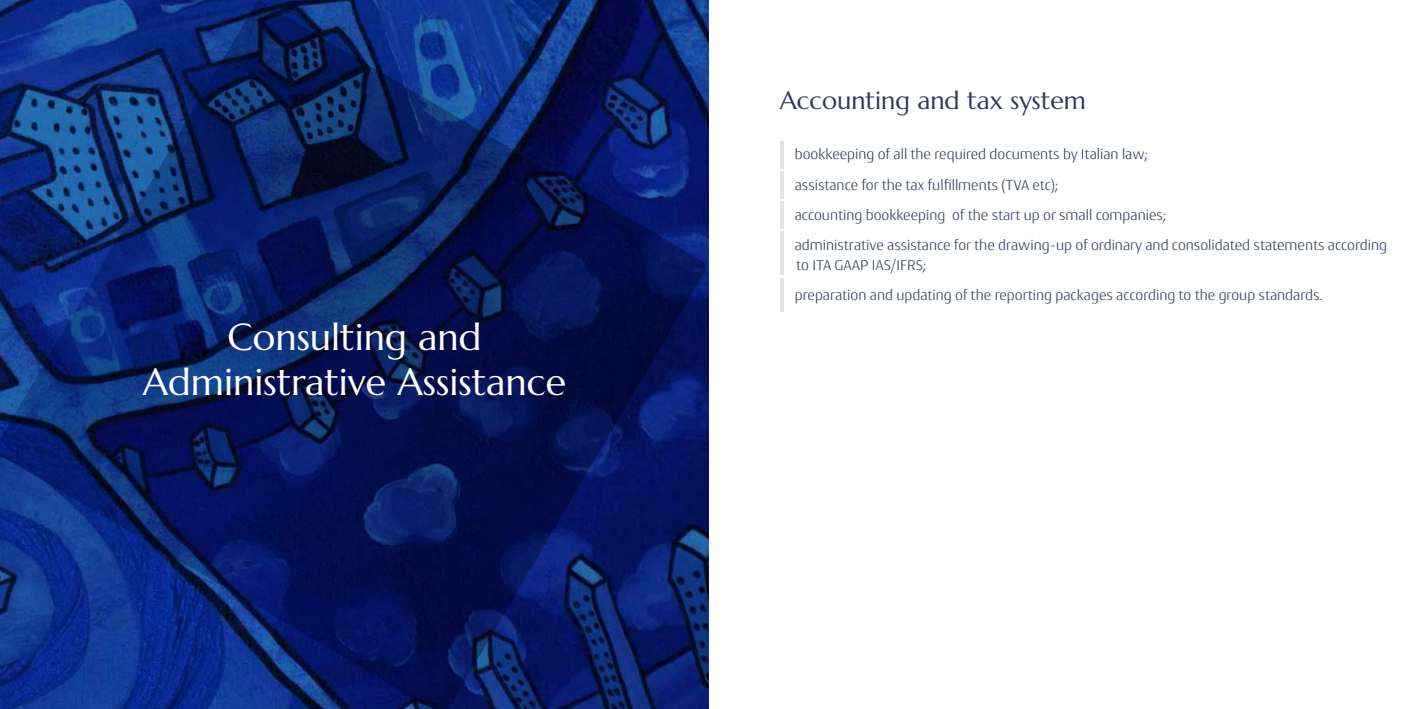
<style>
.page{position:relative;width:1418px;height:709px;background:#fff}
.page>*{position:absolute;margin:0;border:0;box-sizing:border-box;transform-origin:0 0}
.t1{font:37.5px/45px "Marcellus";color:#fff;text-align:center}
.t2{font:25px "Marcellus";color:#2f385f}
.t3{font:300 15px/30px "Conto";color:#2f385f}
</style>
<div class="page">
<svg style="left:285px;top:2px;width:420px;height:264px;background:#0a2165"></svg>
<svg style="left:285px;top:266px;width:420px;height:443px;background:#071658"></svg>
<svg style="left:0;top:362px;width:443px;height:347px;background:#09206d"></svg>
<svg style="left:0;top:2px;width:285px;height:448px;background:#0d2c73"></svg>
<hr style="left:780px;top:141px;width:3px;height:27px;background:#e3e3e3">
<hr style="left:780px;top:171px;width:3px;height:27px;background:#e3e3e3">
<hr style="left:780px;top:201px;width:3px;height:27px;background:#e3e3e3">
<hr style="left:780px;top:231px;width:3px;height:44px;background:#e3e3e3">
<hr style="left:780px;top:278px;width:3px;height:33px;background:#e3e3e3">
<h1 class="t1" style="left:143px;top:315px;width:425px">Consulting and<br>Administrative Assistance</h1>
<h2 class="t2" style="left:780px;top:85px;width:308px">Accounting and tax system</h2>
<p class="t3" style="left:794px;top:139px;width:593px">bookkeeping of all the required documents by Italian law;<br>assistance for the tax fulfillments (TVA etc);<br>accounting bookkeeping of the start up or small companies;<br>administrative assistance for the drawing-up of ordinary and consolidated statements according</p>
<p class="t3" style="left:794px;top:249px;width:529px">to ITA GAAP IAS/IFRS;<br>preparation and updating of the reporting packages according to the group standards.</p>
</div>
